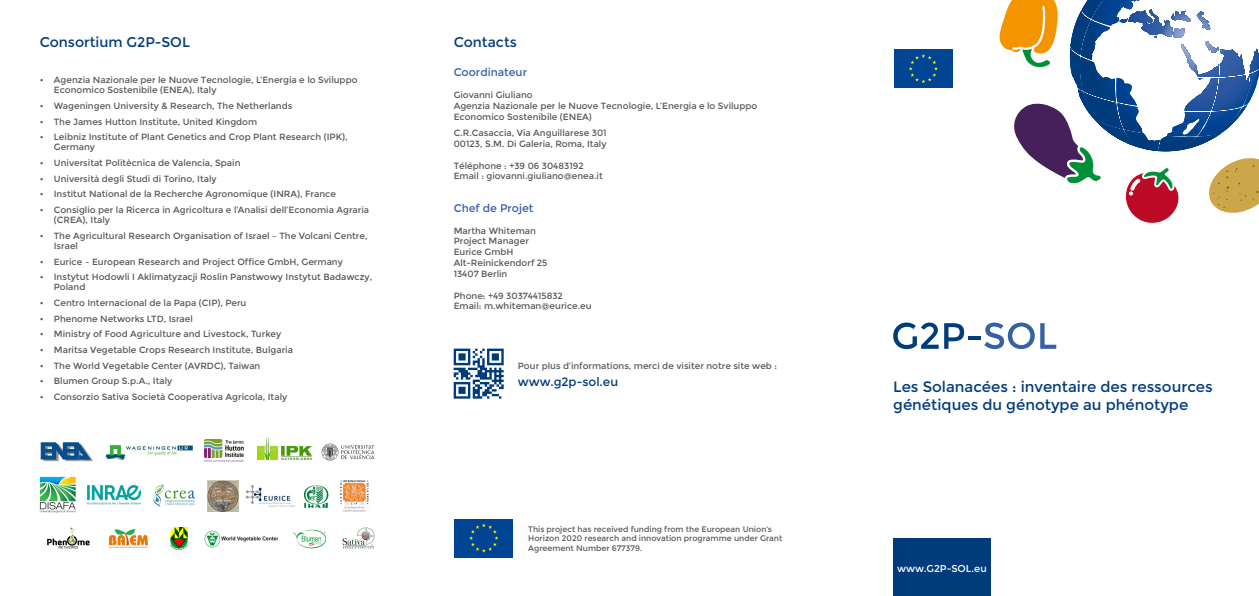
<style>
.page{position:relative;width:1259px;height:596px;background:#fff}
.page>*{position:absolute;margin:0;border:0;box-sizing:border-box;transform-origin:0 0}
.t1{font:15px/18px "Montserrat";color:#003c7c}
.t2{font:14px "Montserrat";color:#003c7c}
.t3{font:12px "Montserrat";color:#003c7c}
.t4{font:11px "Montserrat";color:#3760a6}
.t5{font:9.9px "Montserrat";color:#fff}
.t6{font:9px/10.8px "Montserrat";color:#58585a}
.t7{font:8px/9.6px "Montserrat";color:#58585a}
</style>
<div class="page">
<svg style="left:893px;top:322px;width:45px;height:27px"></svg>
<svg style="left:944px;top:322px;width:90px;height:27px"></svg>
<svg style="left:1040px;top:323px;width:16px;height:25px"></svg>
<div style="left:893px;top:538px;width:97px;height:57px;background:#003c7c"></div>
<svg style="left:454px;top:519px;width:59px;height:39px"></svg>
<div style="left:455px;top:518px;width:58px;height:39px;background:#004494"></div>
<svg style="left:469px;top:523px;width:29px;height:29px"></svg>
<svg style="left:454px;top:348px;width:50px;height:50px"></svg>
<svg style="left:952px;top:49px;width:1px;height:39px"></svg>
<div style="left:894px;top:49px;width:58px;height:39px;background:#004494"></div>
<svg style="left:909px;top:54px;width:29px;height:29px"></svg>
<img style="left:40px;top:442px;width:53px;height:19px">
<img style="left:105px;top:445px;width:88px;height:15px">
<img style="left:205px;top:439px;width:39px;height:22px">
<img style="left:257px;top:436px;width:54px;height:23px">
<img style="left:321px;top:443px;width:54px;height:18px">
<img style="left:40px;top:476px;width:36px;height:36px">
<img style="left:153px;top:484px;width:41px;height:22px">
<img style="left:207px;top:480px;width:32px;height:31px">
<img style="left:247px;top:485px;width:48px;height:22px">
<img style="left:303px;top:485px;width:26px;height:23px">
<img style="left:341px;top:480px;width:27px;height:31px">
<img style="left:109px;top:529px;width:38px;height:18px">
<img style="left:170px;top:527px;width:17px;height:22px">
<img style="left:292px;top:529px;width:33px;height:20px">
<img style="left:343px;top:527px;width:31px;height:21px">
<img style="left:47px;top:527px;width:43px;height:22px">
<img style="left:205px;top:530px;width:72px;height:16px">
<img style="left:87px;top:485px;width:54px;height:19px">
<svg style="left:1081px;top:0;width:92px;height:37px"></svg>
<svg style="left:999px;top:0;width:58px;height:68px"></svg>
<svg style="left:1014px;top:78px;width:245px;height:145px"></svg>
<h2 class="t2" style="left:40px;top:34px;width:152px">Consortium G2P-SOL</h2>
<p class="t6" style="left:54px;top:75px;width:305px;line-height:10px;text-indent:-14px">• Agenzia Nazionale per le Nuove Tecnologie, L’Energia e lo Sviluppo<br>Economico Sostenibile (ENEA), Italy</p>
<p class="t6" style="left:40px;top:100px;width:254px">• Wageningen University &amp; Research, The Netherlands</p>
<p class="t6" style="left:40px;top:116px;width:219px">• The James Hutton Institute, United Kingdom</p>
<p class="t6" style="left:54px;top:132px;width:295px;line-height:10px;text-indent:-14px">• Leibniz Institute of Plant Genetics and Crop Plant Research (IPK),<br>Germany</p>
<p class="t6" style="left:40px;top:157px;width:202px">• Universitat Politècnica de Valencia, Spain</p>
<p class="t6" style="left:40px;top:173px;width:178px">• Università degli Studi di Torino, Italy</p>
<p class="t6" style="left:40px;top:189px;width:298px">• Institut National de la Recherche Agronomique (INRA), France</p>
<p class="t6" style="left:54px;top:205px;width:317px;line-height:10px;text-indent:-14px">• Consiglio per la Ricerca in Agricoltura e l’Analisi dell’Economia Agraria (CREA), Italy</p>
<p class="t6" style="left:54px;top:230px;width:315px;line-height:10px;text-indent:-14px">• The Agricultural Research Organisation of Israel – The Volcani Centre,<br>Israel</p>
<p class="t6" style="left:40px;top:256px;width:305px">• Eurice – European Research and Project Office GmbH, Germany</p>
<p class="t6" style="left:54px;top:272px;width:320px;line-height:10px;text-indent:-14px">• Instytut Hodowli I Aklimatyzacji Roslin Panstwowy Instytut Badawczy,<br>Poland</p>
<p class="t6" style="left:40px;top:297px;width:208px">• Centro Internacional de la Papa (CIP), Peru</p>
<p class="t6" style="left:40px;top:313px;width:155px">• Phenome Networks LTD, Israel</p>
<p class="t6" style="left:40px;top:328px;width:243px">• Ministry of Food Agriculture and Livestock, Turkey</p>
<p class="t6" style="left:40px;top:344px;width:255px">• Maritsa Vegetable Crops Research Institute, Bulgaria</p>
<p class="t6" style="left:40px;top:360px;width:222px">• The World Vegetable Center (AVRDC), Taiwan</p>
<p class="t6" style="left:40px;top:375px;width:134px">• Blumen Group S.p.A., Italy</p>
<p class="t6" style="left:40px;top:391px;width:249px">• Consorzio Sativa Società Cooperativa Agricola, Italy</p>
<h2 class="t2" style="left:454px;top:34px;width:65px">Contacts</h2>
<p class="t4" style="left:454px;top:66px;width:75px">Coordinateur</p>
<p class="t6" style="left:454px;top:90px;width:305px">Giovanni Giuliano<br>Agenzia Nazionale per le Nuove Tecnologie, L’Energia e lo Sviluppo<br>Economico Sostenibile (ENEA)</p>
<p class="t6" style="left:454px;top:128px;width:155px">C.R.Casaccia, Via Anguillarese 301<br>00123, S.M. Di Galeria, Roma, Italy</p>
<p class="t6" style="left:454px;top:160px;width:151px">Téléphone : +39 06 30483192<br>Email : giovanni.giuliano@enea.it</p>
<p class="t4" style="left:454px;top:202px;width:81px">Chef de Projet</p>
<p class="t6" style="left:454px;top:225px;width:95px">Martha Whiteman<br>Project Manager<br>Eurice GmbH<br>Alt-Reinickendorf 25<br>13407 Berlin</p>
<p class="t6" style="left:454px;top:290px;width:139px">Phone: +49 30374415832<br>Email: m.whiteman@eurice.eu</p>
<p class="t6" style="left:518px;top:360px;width:261px">Pour plus d’informations, merci de visiter notre site web :</p>
<h3 class="t3" style="left:518px;top:375px;width:102px">www.g2p-sol.eu</h3>
<p class="t7" style="left:528px;top:524px;width:256px">This project has received funding from the European Union‘s<br>Horizon 2020 research and innovation programme under Grant<br>Agreement Number 677379.</p>
<h1 class="t1" style="left:893px;top:377px;width:321px">Les Solanacées : inventaire des ressources génétiques du génotype au phénotype</h1>
<p class="t5" style="left:897px;top:562px;width:91px">www.G2P-SOL.eu</p>
</div>
